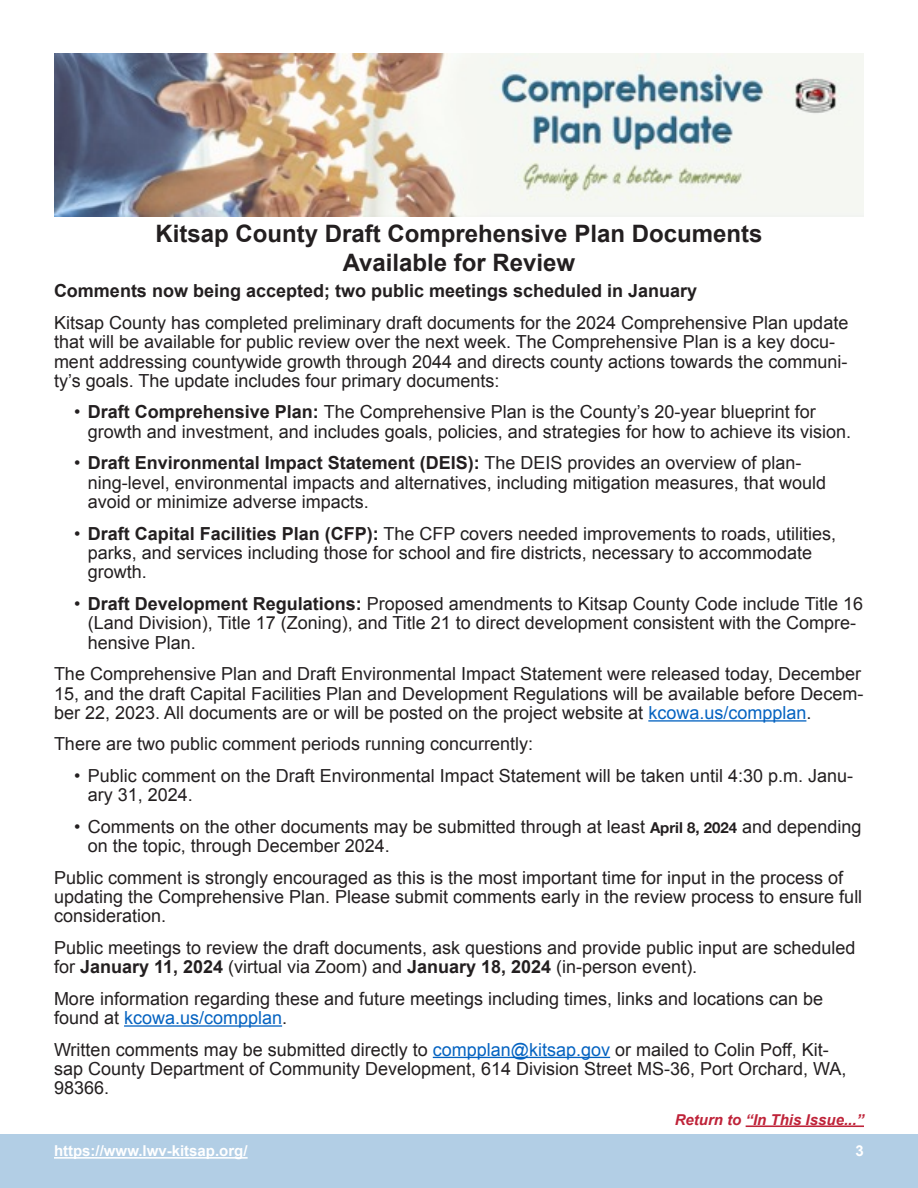
<style>
.page{position:relative;width:918px;height:1188px;background:#fff}
.page>*{position:absolute;margin:0;border:0;box-sizing:border-box;transform-origin:0 0}
.Headline_-_Level_1{font:700 24px/28.8px "Arial";color:#231f20;text-align:center}
.Main_Text{font:18px/19.5px "Arial";color:#231f20}
.Main_Text-2{font:700 18px "Arial";color:#231f20}
.t1{font:700 15px "Arial";color:#fff}
.Return_to_Front_Page{font:italic 700 15px "Arial";color:#bf2339}
.s1{font-weight:700}
.s2{color:#0563c1}
.s3{font-family:"Helvetica Neue";font-weight:700;font-size:15px}
</style>
<div class="page">
<div style="left:0;top:1134px;width:918px;height:54px;background:#b2cee5"></div>
<hr style="left:54px;top:1157px;width:194px;height:2px;background:#fff">
<hr style="left:648px;top:720px;width:158px;height:2px;background:#0563c1">
<hr style="left:124px;top:1025px;width:158px;height:2px;background:#0563c1">
<hr style="left:433px;top:1057px;width:177px;height:1px;background:#0563c1">
<hr style="left:746px;top:1125px;width:118px;height:2px;background:#bf2339">
<img style="left:54px;top:54px;width:810px;height:162px">
<p class="Headline_-_Level_1" style="left:156px;top:220px;width:608px">Kitsap County Draft Comprehensive Plan Documents<br>Available for Review</p>
<p class="Main_Text-2" style="left:54px;top:279px;width:645px">Comments now being accepted; two public meetings scheduled in January</p>
<p class="Main_Text" style="left:54px;top:313px;width:796px">Kitsap County has completed preliminary draft documents for the 2024 Comprehensive Plan update that will be available for public review over the next week. The Comprehensive Plan is a key docu&shy;ment addressing countywide growth through 2044 and directs county actions towards the communi&shy;ty’s goals. The update includes four primary documents:</p>
<p class="Main_Text" style="left:88px;top:403px;width:765px;text-indent:-14px">• <span class="s1">Draft Comprehensive Plan:</span> The Comprehensive Plan is the County’s 20-year blueprint for growth and investment, and includes goals, policies, and strategies for how to achieve its vision.</p>
<p class="Main_Text" style="left:88px;top:454px;width:740px;text-indent:-14px">• <span class="s1">Draft Environmental Impact Statement (DEIS):</span> The DEIS provides an overview of plan&shy;ning-level, environmental impacts and alternatives, including mitigation measures, that would avoid or minimize adverse impacts.</p>
<p class="Main_Text" style="left:88px;top:524px;width:750px;text-indent:-14px">• <span class="s1">Draft Capital Facilities Plan (CFP):</span> The CFP covers needed improvements to roads, utilities, parks, and services including those for school and fire districts, necessary to accommodate growth.</p>
<p class="Main_Text" style="left:88px;top:594px;width:777px;text-indent:-14px">• <span class="s1">Draft Development Regulations:</span> Proposed amendments to Kitsap County Code include Title 16 (Land Division), Title 17 (Zoning), and Title 21 to direct development consistent with the Compre&shy;hensive Plan.</p>
<p class="Main_Text" style="left:54px;top:664px;width:811px">The Comprehensive Plan and Draft Environmental Impact Statement were released today, December<br>15, and the draft Capital Facilities Plan and Development Regulations will be available before Decem&shy;ber 22, 2023. All documents are or will be posted on the project website at <span class="s2">kcowa.us/compplan</span>.</p>
<p class="Main_Text" style="left:54px;top:735px;width:481px">There are two public comment periods running concurrently:</p>
<p class="Main_Text" style="left:88px;top:766px;width:767px;text-indent:-14px">• Public comment on the Draft Environmental Impact Statement will be taken until 4:30 p.m. Janu&shy;ary 31, 2024.</p>
<p class="Main_Text" style="left:88px;top:817px;width:775px;text-indent:-14px">• Comments on the other documents may be submitted through at least <span class="s3">April 8, 2024</span> and depending on the topic, through December 2024.</p>
<p class="Main_Text" style="left:54px;top:868px;width:810px">Public comment is strongly encouraged as this is the most important time for input in the process of updating the Comprehensive Plan. Please submit comments early in the review process to ensure full consideration.</p>
<p class="Main_Text" style="left:54px;top:938px;width:803px">Public meetings to review the draft documents, ask questions and provide public input are scheduled for <span class="s1">January 11, 2024</span> (virtual via Zoom) and <span class="s1">January 18, 2024</span> (in-person event).</p>
<p class="Main_Text" style="left:54px;top:989px;width:771px">More information regarding these and future meetings including times, links and locations can be found at <span class="s2">kcowa.us/compplan</span>.</p>
<p class="Main_Text" style="left:54px;top:1040px;width:794px">Written comments may be submitted directly to <span class="s2">compplan@kitsap.gov</span> or mailed to Colin Poff, Kit&shy;sap County Department of Community Development, 614 Division Street MS-36, Port Orchard, WA,<br>98366.</p>
<p class="Return_to_Front_Page" style="left:675px;top:1110px;width:191px">Return to “In This Issue...”</p>
<p class="t1" style="left:54px;top:1141px;width:195px">https://www.lwv-kitsap.org/</p>
<p class="t1" style="left:856px;top:1141px;width:10px">3</p>
</div>
